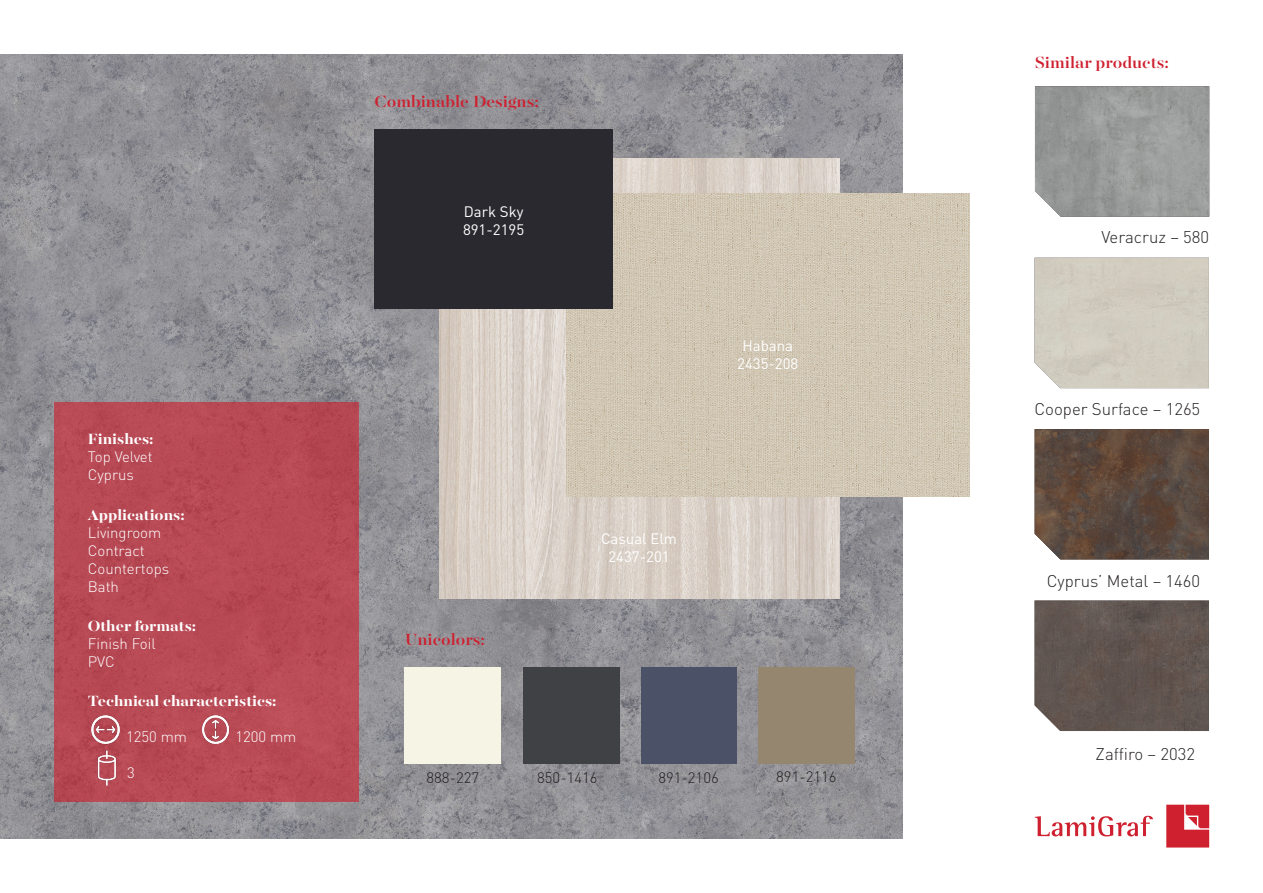
<style>
.page{position:relative;width:1263px;height:893px;background:#fff}
.page>*{position:absolute;margin:0;border:0;box-sizing:border-box;transform-origin:0 0}
.t1{font:500 18px "Majesti Banner";color:#cf202f}
.t2{font:300 16.8px "DIN Pro";color:#231f20}
.t3{font:700 16.5px "Majesti Banner";color:#fff}
.t4{font:300 15px "DIN Pro";color:#fff}
.t5{font:15px "DIN Pro";color:#fff}
.t6{font:300 15px "DIN Pro";color:#231f20}
</style>
<div class="page">
<img style="left:0;top:54px;width:903px;height:785px">
<img style="left:439px;top:158px;width:400px;height:441px">
<div style="left:54px;top:402px;width:305px;height:399px;background:#b84a55"></div>
<img style="left:88px;top:715px;width:32px;height:33px">
<img style="left:202px;top:715px;width:28px;height:29px">
<img style="left:89px;top:750px;width:30px;height:36px">
<div style="left:759px;top:668px;width:95px;height:95px;background:#958670"></div>
<div style="left:524px;top:668px;width:95px;height:95px;background:#3f4144"></div>
<div style="left:641px;top:668px;width:96px;height:95px;background:#4b5267"></div>
<div style="left:405px;top:668px;width:96px;height:95px;background:#f6f4e4"></div>
<svg style="left:1035px;top:816px;width:118px;height:20px"></svg>
<svg style="left:1166px;top:805px;width:43px;height:42px;background:#d43946"></svg>
<img style="left:566px;top:194px;width:403px;height:302px">
<div style="left:375px;top:130px;width:238px;height:178px;background:#2b2930"></div>
<img style="left:1035px;top:86px;width:174px;height:131px">
<div style="left:1035px;top:258px;width:174px;height:130px;background:#d1ccbf"></div>
<img style="left:1035px;top:429px;width:174px;height:130px">
<img style="left:1035px;top:601px;width:174px;height:130px">
<p class="t3" style="left:88px;top:428px;width:67px">Finishes:</p>
<p class="t4" style="left:88px;top:446px;width:66px">Top Velvet</p>
<p class="t4" style="left:88px;top:464px;width:48px">Cyprus</p>
<p class="t3" style="left:88px;top:504px;width:98px">Applications:</p>
<p class="t4" style="left:88px;top:523px;width:75px">Livingroom</p>
<p class="t4" style="left:88px;top:541px;width:58px">Contract</p>
<p class="t4" style="left:88px;top:559px;width:83px">Countertops</p>
<p class="t4" style="left:88px;top:577px;width:33px">Bath</p>
<p class="t3" style="left:88px;top:615px;width:110px">Other formats:</p>
<p class="t4" style="left:88px;top:633px;width:70px">Finish Foil</p>
<p class="t4" style="left:88px;top:651px;width:28px">PVC</p>
<p class="t3" style="left:88px;top:691px;width:190px">Technical characteristics:</p>
<p class="t4" style="left:126px;top:727px;width:63px">1250 mm</p>
<p class="t4" style="left:235px;top:727px;width:63px">1200 mm</p>
<p class="t4" style="left:127px;top:763px;width:9px">3</p>
<p class="t1" style="left:375px;top:89px;width:166px">Combinable Designs:</p>
<p class="t5" style="left:464px;top:201px;width:61px">Dark Sky</p>
<p class="t5" style="left:463px;top:219px;width:63px">891-2195</p>
<p class="t1" style="left:405px;top:627px;width:81px">Unicolors:</p>
<p class="t5" style="left:742px;top:335px;width:52px">Habana</p>
<p class="t5" style="left:737px;top:353px;width:63px">2435-208</p>
<p class="t5" style="left:601px;top:528px;width:78px">Casual Elm</p>
<p class="t5" style="left:608px;top:546px;width:63px">2437-201</p>
<p class="t6" style="left:426px;top:768px;width:54px">888-227</p>
<p class="t6" style="left:537px;top:768px;width:62px">850-1416</p>
<p class="t6" style="left:776px;top:766px;width:62px">891-2116</p>
<p class="t6" style="left:658px;top:768px;width:62px">891-2106</p>
<p class="t1" style="left:1035px;top:50px;width:136px">Similar products:</p>
<p class="t2" style="left:1101px;top:226px;width:109px">Veracruz – 580</p>
<p class="t2" style="left:1034px;top:398px;width:167px">Cooper Surface – 1265</p>
<p class="t2" style="left:1047px;top:569px;width:155px">Cyprus’ Metal – 1460</p>
<p class="t2" style="left:1096px;top:742px;width:101px">Zaffiro – 2032</p>
</div>
